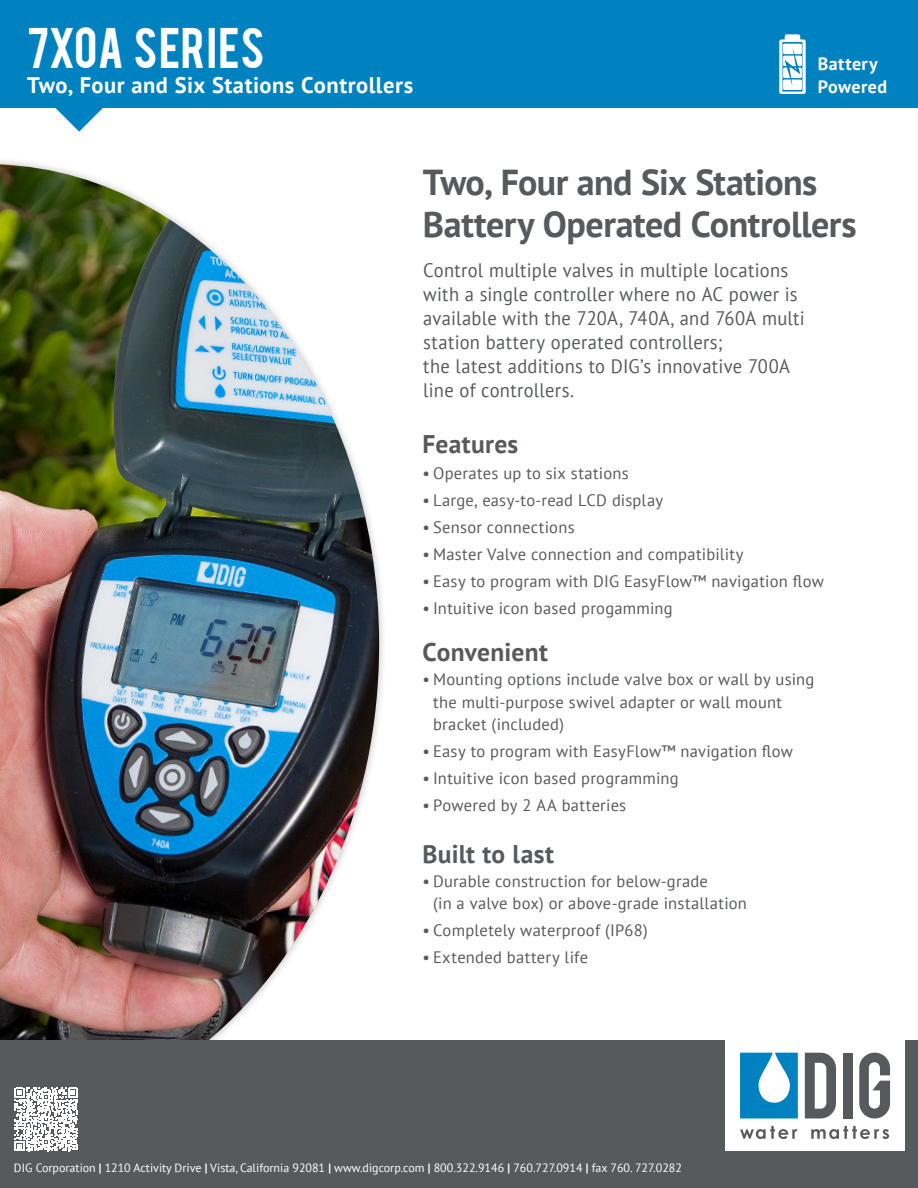
<style>
.page{position:relative;width:918px;height:1188px;background:#fff}
.page>*{position:absolute;margin:0;border:0;box-sizing:border-box;transform-origin:0 0}
.Large_Top_Header{font:45px "Bebas";letter-spacing:.01em;color:#fff}
.Features_Header{font:700 36px "PT Sans";letter-spacing:-.015em;color:#565a5c}
.Features_Header-2{font:700 25.5px "PT Sans";letter-spacing:.01em;color:#565a5c}
.Features_Header-3{font:700 22.5px "PT Sans";letter-spacing:.02em;color:#fff}
.Leader_Page_paragrap{font:19.5px/24px "PT Sans";letter-spacing:.015em;color:#565a5c;scale:.95 1}
.Features_Header-4{font:700 18px "PT Sans";letter-spacing:.025em;color:#fff}
.t1{font:16.5px/22.5px "PT Sans";letter-spacing:.015em;color:#565a5c}
.t2{font:12px "PT Sans";color:#fff}
.s1{font-weight:700}
</style>
<div class="page">
<img style="left:0;top:164px;width:379px;height:876px">
<div style="left:0;top:1040px;width:918px;height:148px;background:#565a5c"></div>
<svg style="left:15px;top:1088px;width:63px;height:63px"></svg>
<div style="left:0;top:0;width:918px;height:108px;background:#0082c1"></div>
<svg style="left:55px;top:108px;width:48px;height:24px"></svg>
<div style="left:725px;top:1040px;width:180px;height:111px;background:#fff"></div>
<svg style="left:805px;top:1053px;width:31px;height:65px"></svg>
<div style="left:843px;top:1053px;width:10px;height:66px;background:#565a5c"></div>
<svg style="left:859px;top:1053px;width:31px;height:66px"></svg>
<svg style="left:740px;top:1053px;width:58px;height:66px"></svg>
<svg style="left:740px;top:1126px;width:57px;height:13px"></svg>
<svg style="left:811px;top:1126px;width:78px;height:13px"></svg>
<svg style="left:779px;top:34px;width:27px;height:60px;background:#bfdfef"></svg>
<p class="Large_Top_Header" style="left:27px;top:16px;width:239px">7X0A SERIES</p>
<p class="Features_Header-3" style="left:27px;top:70px;width:388px">Two, Four and Six Stations Controllers</p>
<p class="Features_Header-4" style="left:818px;top:52px;width:61px">Battery</p>
<p class="Features_Header-4" style="left:818px;top:75px;width:71px">Powered</p>
<p class="Features_Header" style="left:423px;top:158px;width:396px">Two, Four and Six Stations</p>
<p class="Features_Header" style="left:423px;top:200px;width:435px">Battery Operated Controllers</p>
<p class="Leader_Page_paragrap" style="left:423px;top:258px;width:403px">Control multiple valves in multiple locations with a single controller where no AC power is available with the 720A, 740A, and 760A multi station battery operated controllers;<br>the latest additions to DIG’s innovative 700A line of controllers.</p>
<p class="Features_Header-2" style="left:423px;top:427px;width:97px">Features</p>
<p class="t1" style="left:423px;top:461px;width:208px">• Operates up to six stations</p>
<p class="t1" style="left:423px;top:488px;width:242px">• Large, easy-to-read LCD display</p>
<p class="t1" style="left:423px;top:515px;width:154px">• Sensor connections</p>
<p class="t1" style="left:423px;top:543px;width:322px">• Master Valve connection and compatibility</p>
<p class="t1" style="left:423px;top:570px;width:403px">• Easy to program with DIG EasyFlow™ navigation flow</p>
<p class="t1" style="left:423px;top:597px;width:252px">• Intuitive icon based progamming</p>
<p class="Features_Header-2" style="left:423px;top:635px;width:127px">Convenient</p>
<p class="t1" style="left:433px;top:668px;width:383px;text-indent:-10px">• Mounting options include valve box or wall by using the multi-purpose swivel adapter or wall mount bracket (included)</p>
<p class="t1" style="left:423px;top:740px;width:372px">• Easy to program with EasyFlow™ navigation flow</p>
<p class="t1" style="left:423px;top:767px;width:258px">• Intuitive icon based programming</p>
<p class="t1" style="left:423px;top:794px;width:205px">• Powered by 2 AA batteries</p>
<p class="Features_Header-2" style="left:423px;top:837px;width:133px">Built to last</p>
<p class="t1" style="left:433px;top:869px;width:315px;text-indent:-10px">• Durable construction for below-grade<br>(in a valve box) or above-grade installation</p>
<p class="t1" style="left:423px;top:919px;width:227px">• Completely waterproof (IP68)</p>
<p class="t1" style="left:423px;top:946px;width:167px">• Extended battery life</p>
<p class="t2" style="left:14px;top:1160px;width:670px">DIG Corporation <span class="s1">|</span> 1210 Activity Drive <span class="s1">|</span> Vista, California 92081 <span class="s1">|</span> www.digcorp.com <span class="s1">|</span> 800.322.9146 <span class="s1">|</span> 760.727.0914 <span class="s1">|</span> fax 760. 727.0282</p>
</div>
